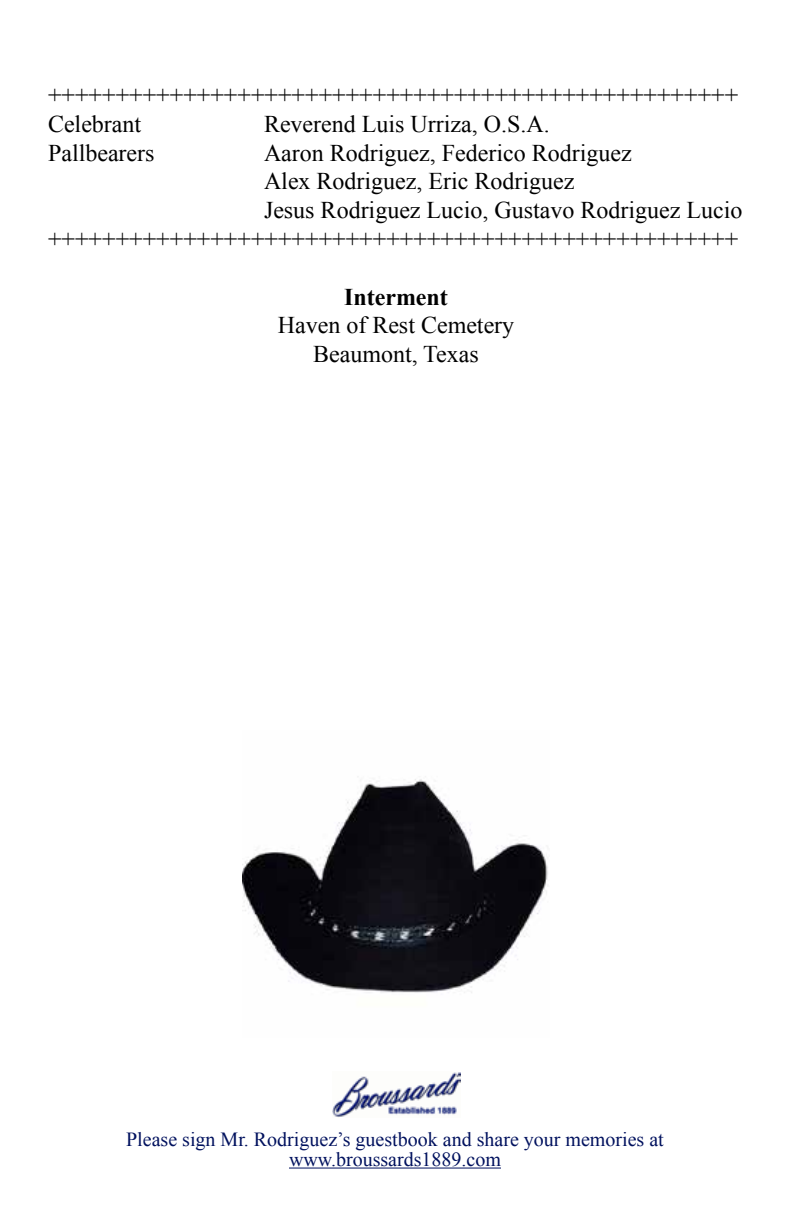
<style>
.page{position:relative;width:792px;height:1224px;background:#fff}
.page>*{position:absolute;margin:0;border:0;box-sizing:border-box;transform-origin:0 0}
.t1{font:24px/28.8px "Times New Roman";color:#000}
.t2{font:700 24px "Times New Roman";color:#000}
.t3{font:20px/20px "Times New Roman";color:#00115e;text-align:center}
</style>
<div class="page">
<img style="left:333px;top:1072px;width:127px;height:46px">
<hr style="left:289px;top:1168px;width:212px;height:1px;background:#00115e">
<img style="left:242px;top:779px;width:306px;height:214px">
<p class="t1" style="left:48px;top:80px;width:692px">+++++++++++++++++++++++++++++++++++++++++++++++++++<br>Celebrant</p>
<p class="t1" style="left:264px;top:109px;width:287px">Reverend Luis Urriza, O.S.A.</p>
<p class="t1" style="left:48px;top:138px;width:108px">Pallbearers</p>
<p class="t1" style="left:264px;top:138px;width:369px">Aaron Rodriguez, Federico Rodriguez</p>
<p class="t1" style="left:264px;top:167px;width:312px">Alex Rodriguez, Eric Rodriguez</p>
<p class="t1" style="left:264px;top:195px;width:480px">Jesus Rodriguez Lucio, Gustavo Rodriguez Lucio</p>
<p class="t1" style="left:48px;top:224px;width:692px">+++++++++++++++++++++++++++++++++++++++++++++++++++</p>
<p class="t2" style="left:344px;top:280px;width:105px">Interment</p>
<p class="t1" style="left:278px;top:311px;width:238px;text-align:center">Haven of Rest Cemetery<br>Beaumont, Texas</p>
<p class="t3" style="left:126px;top:1129px;width:539px">Please sign Mr. Rodriguez’s guestbook and share your memories at www.broussards1889.com</p>
</div>
